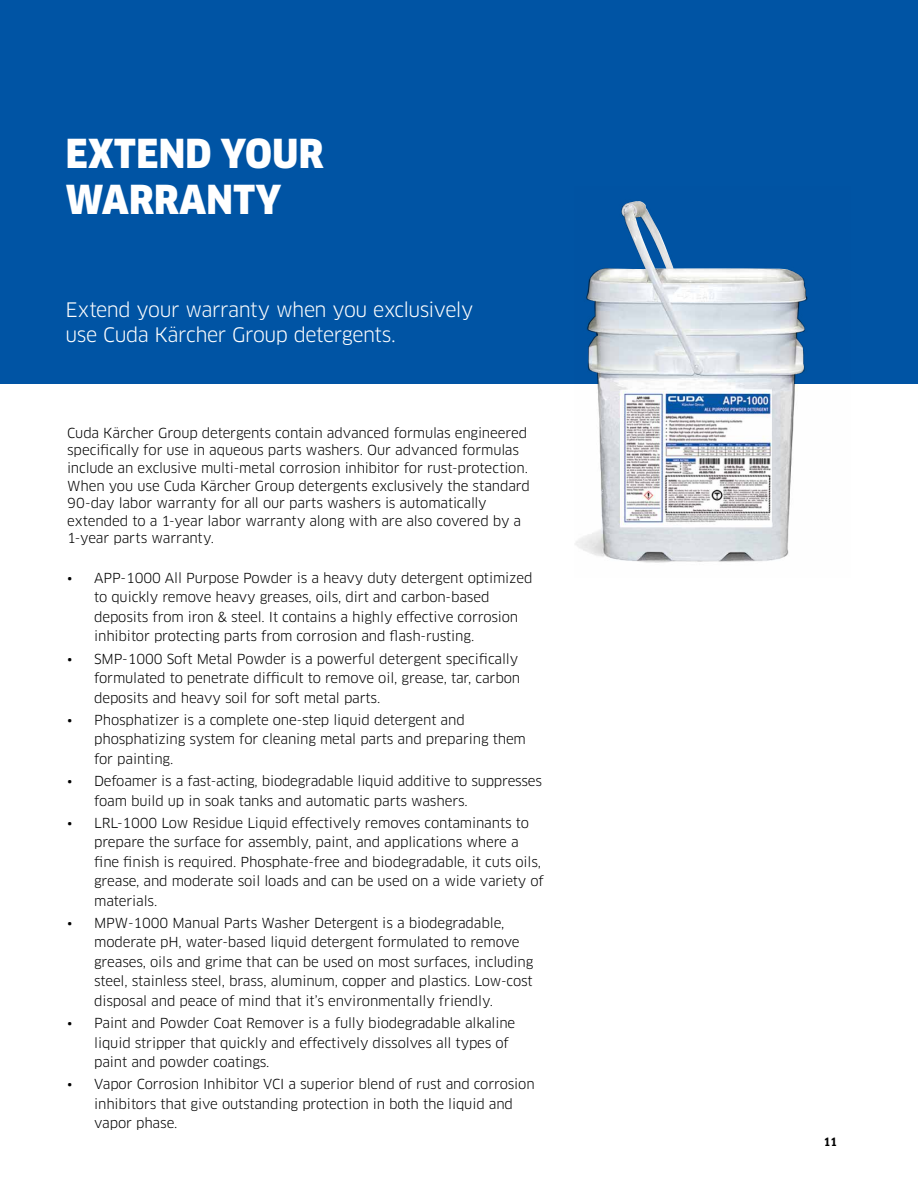
<style>
.page{position:relative;width:918px;height:1188px;background:#fff}
.page>*{position:absolute;margin:0;border:0;box-sizing:border-box;transform-origin:0 0}
.t1{font:900 39px/46px "Clan Pro Narr";letter-spacing:.01em;color:#fff}
.t2{font:19.5px/25.3px "Clan Pro";letter-spacing:-.03em;color:#fff}
.t3{font:13.5px/19.5px "Clan Pro";letter-spacing:-.01em;color:#000}
.t4{font:700 11.25px "Clan Pro Narr";color:#000}
</style>
<div class="page">
<div style="left:0;top:0;width:918px;height:383px;background:#0054a4"></div>
<img style="left:587px;top:201px;width:219px;height:360px">
<p class="t1" style="left:66px;top:131px;width:259px">EXTEND YOUR<br>WARRANTY</p>
<p class="t2" style="left:66px;top:297px;width:409px">Extend your warranty when you exclusively use Cuda Kärcher Group detergents.</p>
<p class="t3" style="left:67px;top:424px;width:464px;line-height:17.5px">Cuda Kärcher Group detergents contain advanced formulas engineered specifically for use in aqueous parts washers. Our advanced formulas include an exclusive multi-metal corrosion inhibitor for rust-protection.<br>When you use Cuda Kärcher Group detergents exclusively the standard 90-day labor warranty for all our parts washers is automatically extended to a 1-year labor warranty along with are also covered by a 1-year parts warranty.</p>
<p class="t3" style="left:94px;top:568px;width:440px;text-indent:-27px">• APP-1000 All Purpose Powder is a heavy duty detergent optimized to quickly remove heavy greases, oils, dirt and carbon-based deposits from iron &amp; steel. It contains a highly effective corrosion inhibitor protecting parts from corrosion and flash-rusting.</p>
<p class="t3" style="left:94px;top:649px;width:428px;text-indent:-27px">• SMP-1000 Soft Metal Powder is a powerful detergent specifically formulated to penetrate difficult to remove oil, grease, tar, carbon deposits and heavy soil for soft metal parts.</p>
<p class="t3" style="left:94px;top:710px;width:433px;text-indent:-27px">• Phosphatizer is a complete one-step liquid detergent and phosphatizing system for cleaning metal parts and preparing them for painting.</p>
<p class="t3" style="left:94px;top:771px;width:449px;text-indent:-27px">• Defoamer is a fast-acting, biodegradable liquid additive to suppresses foam build up in soak tanks and automatic parts washers.</p>
<p class="t3" style="left:94px;top:813px;width:451px;text-indent:-27px">• LRL-1000 Low Residue Liquid effectively removes contaminants to prepare the surface for assembly, paint, and applications where a fine finish is required. Phosphate-free and biodegradable, it cuts oils, grease, and moderate soil loads and can be used on a wide variety of materials.</p>
<p class="t3" style="left:94px;top:913px;width:441px;text-indent:-27px">• MPW-1000 Manual Parts Washer Detergent is a biodegradable, moderate pH, water-based liquid detergent formulated to remove greases, oils and grime that can be used on most surfaces, including steel, stainless steel, brass, aluminum, copper and plastics. Low-cost disposal and peace of mind that it’s environmentally friendly.</p>
<p class="t3" style="left:94px;top:1013px;width:423px;text-indent:-27px">• Paint and Powder Coat Remover is a fully biodegradable alkaline liquid stripper that quickly and effectively dissolves all types of paint and powder coatings.</p>
<p class="t3" style="left:94px;top:1075px;width:442px;text-indent:-27px">• Vapor Corrosion Inhibitor VCI a superior blend of rust and corrosion inhibitors that give outstanding protection in both the liquid and vapor phase.</p>
<p class="t4" style="left:824px;top:1135px;width:15px">11</p>
</div>
